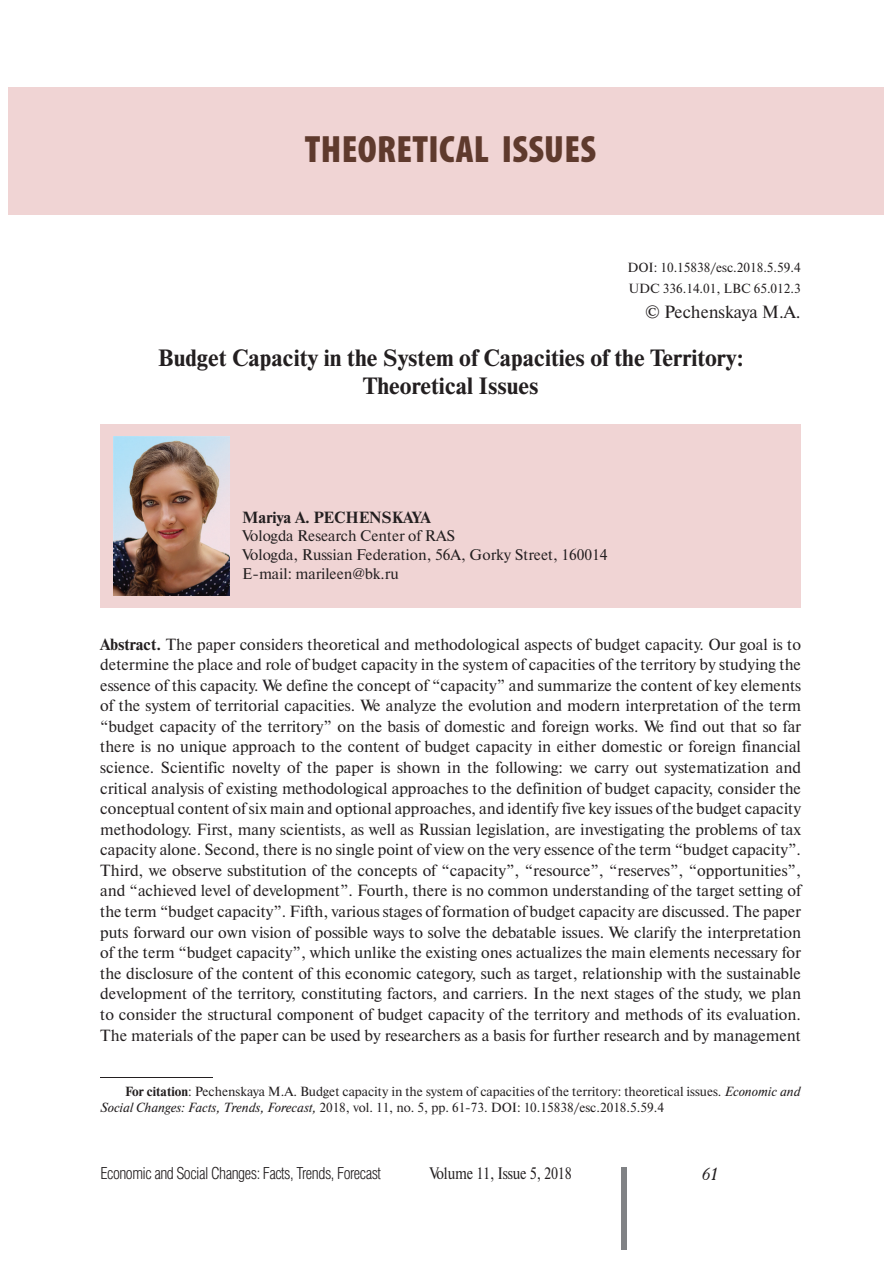
<style>
.page{position:relative;width:893px;height:1263px;background:#fff}
.page>*{position:absolute;margin:0;border:0;box-sizing:border-box;transform-origin:0 0}
.t1{font:900 condensed 38.25px "Myriad Pro";letter-spacing:.01em;color:#5f3a2d}
.t2{font:700 23.55px/28.2px "Newton C";color:#231f20;text-align:center}
.t3{font:17.7px "Newton C";color:#231f20}
.t4{font:italic 17.7px "Academy";color:#231f20}
.t5{font:300 16.65px "Helios Cond";letter-spacing:-.03em;color:#231f20}
.t6{font:16.65px "Newton C";letter-spacing:-.01em;color:#231f20;scale:.85 1}
.t7{font:16.2px/20.5px "Newton C";color:#231f20;text-align:justify}
.t8{font:700 16.2px "Newton C";color:#231f20}
.t9{font:15.45px/18.5px "Newton C";color:#231f20}
.t10{font:13.2px/20.1px "Newton C";color:#231f20}
.s1{font-weight:700}
.s2{font-style:italic}
</style>
<div class="page">
<div style="left:621px;top:1167px;width:5px;height:83px;background:#808285"></div>
<hr style="left:100px;top:1077px;width:113px;height:1px;background:#231f20">
<div style="left:100px;top:424px;width:700px;height:184px;background:#f0d4d4"></div>
<div style="left:9px;top:87px;width:875px;height:127px;background:#f0d4d4"></div>
<img style="left:113px;top:437px;width:117px;height:158px">
<h1 class="t1" style="left:305px;top:136px;width:293px">THEORETICAL ISSUES</h1>
<p class="t10" style="left:627px;top:259px;width:175px">DOI: 10.15838/esc.2018.5.59.4<br>UDC 336.14.01, LBC 65.012.3</p>
<p class="t3" style="left:645px;top:305px;width:157px">© Pechenskaya M.A.</p>
<h2 class="t2" style="left:158px;top:345px;width:587px">Budget Capacity in the System of Capacities of the Territory:<br>Theoretical Issues</h2>
<p class="t8" style="left:242px;top:511px;width:190px">Mariya A. PECHENSKAYA</p>
<p class="t9" style="left:242px;top:528px;width:367px">Vologda Research Center of RAS<br>Vologda, Russian Federation, 56A, Gorky Street, 160014<br>E-mail: marileen@bk.ru</p>
<p class="t7" style="left:100px;top:635px;width:702px"><span class="s1">Abstract.</span> The paper considers theoretical and methodological aspects of budget capacity. Our goal is to determine the place and role of budget capacity in the system of capacities of the territory by studying the essence of this capacity. We define the concept of “capacity” and summarize the content of key elements of the system of territorial capacities. We analyze the evolution and modern interpretation of the term “budget capacity of the territory” on the basis of domestic and foreign works. We find out that so far there is no unique approach to the content of budget capacity in either domestic or foreign financial science. Scientific novelty of the paper is shown in the following: we carry out systematization and critical analysis of existing methodological approaches to the definition of budget capacity, consider the conceptual content of six main and optional approaches, and identify five key issues of the budget capacity methodology. First, many scientists, as well as Russian legislation, are investigating the problems of tax capacity alone. Second, there is no single point of view on the very essence of the term “budget capacity”.<br>Third, we observe substitution of the concepts of “capacity”, “resource”, “reserves”, “opportunities”, and “achieved level of development”. Fourth, there is no common understanding of the target setting of the term “budget capacity”. Fifth, various stages of formation of budget capacity are discussed. The paper puts forward our own vision of possible ways to solve the debatable issues. We clarify the interpretation of the term “budget capacity”, which unlike the existing ones actualizes the main elements necessary for the disclosure of the content of this economic category, such as target, relationship with the sustainable development of the territory, constituting factors, and carriers. In the next stages of the study, we plan to consider the structural component of budget capacity of the territory and methods of its evaluation.<br>The materials of the paper can be used by researchers as a basis for further research and by management</p>
<p class="t10" style="left:100px;top:1085px;width:702px;line-height:15.9px;text-indent:25px"><span class="s1">For citation</span>: Pechenskaya M.A. Budget capacity in the system of capacities of the territory: theoretical issues. <span class="s2">Economic and<br>Social Changes: Facts, Trends, Forecast,</span> 2018, vol. 11, no. 5, pp. 61-73. DOI: 10.15838/esc.2018.5.59.4</p>
<p class="t5" style="left:101px;top:1168px;width:282px">Economic and Social Changes: Facts, Trends, Forecast</p>
<p class="t6" style="left:429px;top:1168px;width:169px">Volume 11, Issue 5, 2018</p>
<p class="t4" style="left:702px;top:1165px;width:17px">61</p>
</div>
